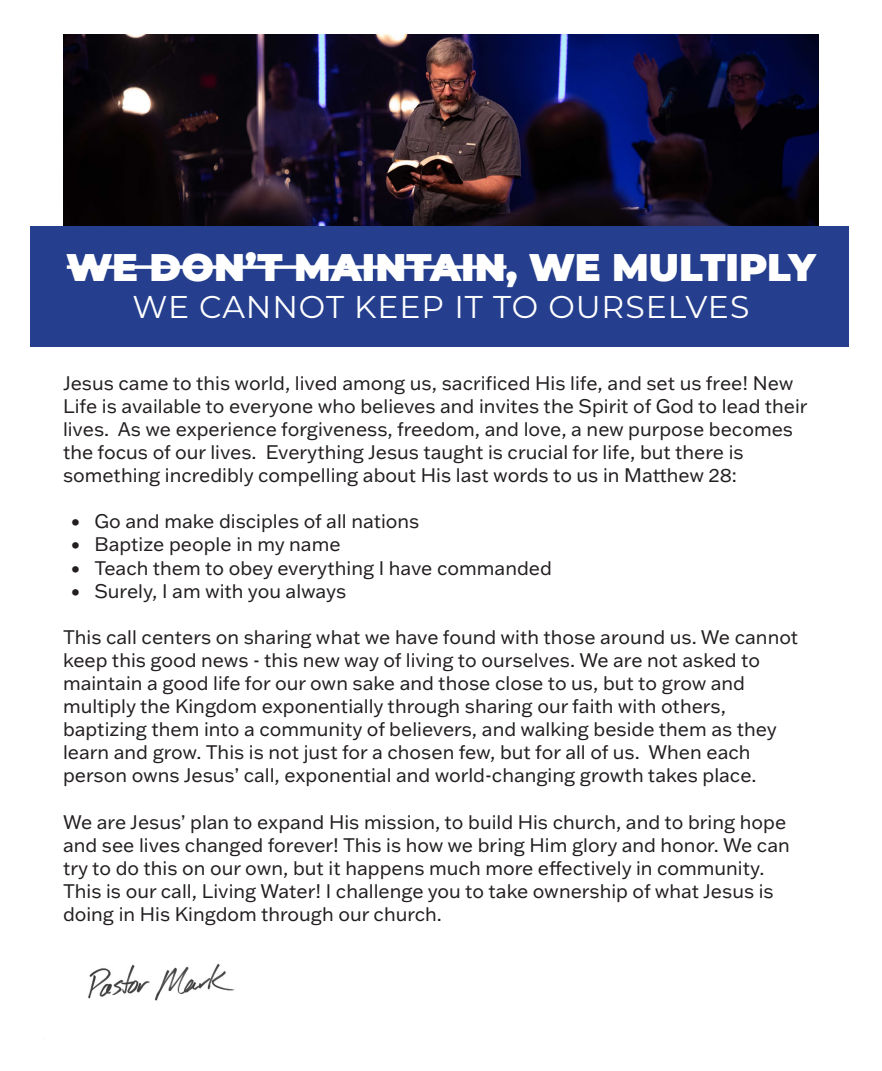
<style>
.page{position:relative;width:882px;height:1071px;background:#fff}
.page>*{position:absolute;margin:0;border:0;box-sizing:border-box;transform-origin:0 0}
.t1{font:900 38.5px "Montserrat";color:#fff}
.t2{font:31.5px "Montserrat";letter-spacing:.03em;color:#fff}
.t3{font:19.25px/23.1px "Franklin Gothic ATF";color:#231f20}
</style>
<div class="page">
<img style="left:63px;top:34px;width:756px;height:192px">
<div style="left:30px;top:226px;width:819px;height:120px;background:#253f8e"></div>
<img style="left:88px;top:963px;width:147px;height:38px">
<svg style="left:67px;top:265px;width:440px;height:4px;background:#e3e6f0"></svg>
<p class="t1" style="left:66px;top:238px;width:751px">WE DON’T MAINTAIN, WE MULTIPLY</p>
<p class="t2" style="left:133px;top:285px;width:618px">WE CANNOT KEEP IT TO OURSELVES</p>
<p class="t3" style="left:63px;top:371px;width:746px">Jesus came to this world, lived among us, sacrificed His life, and set us free! New Life is available to everyone who believes and invites the Spirit of God to lead their lives. As we experience forgiveness, freedom, and love, a new purpose becomes the focus of our lives. Everything Jesus taught is crucial for life, but there is</p>
<p class="t3" style="left:63px;top:463px;width:675px">something incredibly compelling about His last words to us in Matthew 28:</p>
<p class="t3" style="left:71px;top:509px;width:350px">• Go and make disciples of all nations</p>
<p class="t3" style="left:71px;top:532px;width:271px">• Baptize people in my name</p>
<p class="t3" style="left:71px;top:556px;width:483px">• Teach them to obey everything I have commanded</p>
<p class="t3" style="left:71px;top:579px;width:277px">• Surely, I am with you always</p>
<p class="t3" style="left:63px;top:625px;width:737px">This call centers on sharing what we have found with those around us. We cannot keep this good news - this new way of living to ourselves. We are not asked to</p>
<p class="t3" style="left:63px;top:671px;width:684px">maintain a good life for our own sake and those close to us, but to grow and</p>
<p class="t3" style="left:63px;top:694px;width:665px">multiply the Kingdom exponentially through sharing our faith with others,</p>
<p class="t3" style="left:63px;top:717px;width:715px">baptizing them into a community of believers, and walking beside them as they learn and grow. This is not just for a chosen few, but for all of us. When each</p>
<p class="t3" style="left:63px;top:763px;width:695px">person owns Jesus’ call, exponential and world-changing growth takes place.</p>
<p class="t3" style="left:63px;top:810px;width:728px">We are Jesus’ plan to expand His mission, to build His church, and to bring hope and see lives changed forever! This is how we bring Him glory and honor. We can</p>
<p class="t3" style="left:63px;top:856px;width:703px">try to do this on our own, but it happens much more effectively in community.</p>
<p class="t3" style="left:63px;top:879px;width:712px">This is our call, Living Water! I challenge you to take ownership of what Jesus is doing in His Kingdom through our church.</p>
</div>
